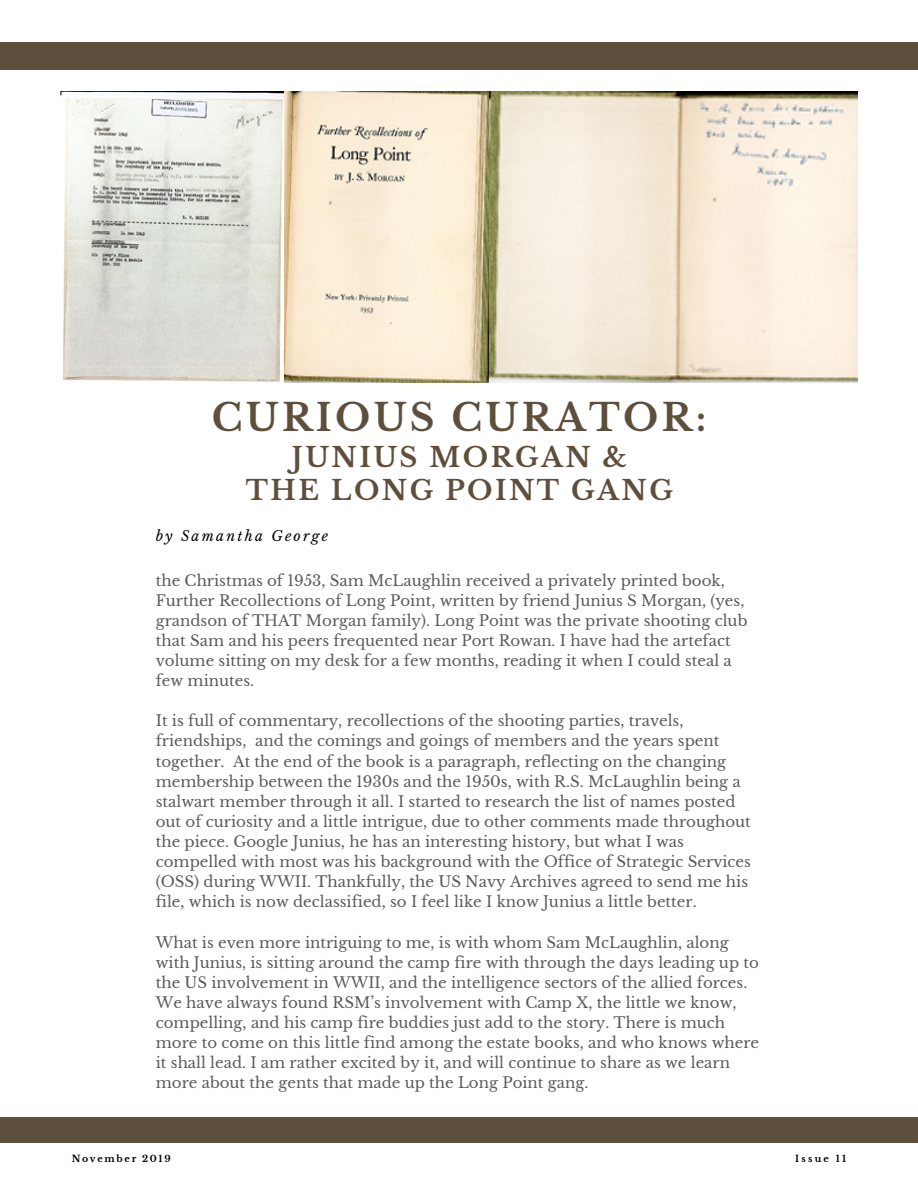
<style>
.page{position:relative;width:918px;height:1188px;background:#fff}
.page>*{position:absolute;margin:0;border:0;box-sizing:border-box;transform-origin:0 0}
.t1{font:700 37.35px "Libre Baskerville";letter-spacing:.09em;color:#5e4f3c}
.t2{font:700 27px/32.8px "Libre Baskerville";letter-spacing:.09em;color:#5e4f3c;text-align:center}
.t3{font:15px/20.1px "Libre Baskerville";color:#000}
.t4{font:italic 13.95px "Libre Baskerville";letter-spacing:.16em;color:#000}
.t5{font:700 9.3px "Libre Baskerville";letter-spacing:.18em;color:#000}
</style>
<div class="page">
<div style="left:0;top:1118px;width:918px;height:25px;background:#5e4f3c"></div>
<div style="left:0;top:42px;width:918px;height:27px;background:#5e4f3c"></div>
<img style="left:61px;top:92px;width:796px;height:290px">
<h1 class="t1" style="left:212px;top:395px;width:496px">CURIOUS CURATOR:</h1>
<h2 class="t2" style="left:246px;top:441px;width:429px">JUNIUS MORGAN &amp;<br>THE LONG POINT GANG</h2>
<p class="t4" style="left:156px;top:528px;width:174px">by Samantha George</p>
<p class="t3" style="left:156px;top:570px;width:593px">the Christmas of 1953, Sam McLaughlin received a privately printed book, Further Recollections of Long Point, written by friend Junius S Morgan, (yes, grandson of THAT Morgan family). Long Point was the private shooting club that Sam and his peers frequented near Port Rowan. I have had the artefact volume sitting on my desk for a few months, reading it when I could steal a few minutes.</p>
<p class="t3" style="left:156px;top:711px;width:597px">It is full of commentary, recollections of the shooting parties, travels, friendships, and the comings and goings of members and the years spent together. At the end of the book is a paragraph, reflecting on the changing membership between the 1930s and the 1950s, with R.S. McLaughlin being a stalwart member through it all. I started to research the list of names posted out of curiosity and a little intrigue, due to other comments made throughout the piece. Google Junius, he has an interesting history, but what I was compelled with most was his background with the Office of Strategic Services (OSS) during WWII. Thankfully, the US Navy Archives agreed to send me his file, which is now declassified, so I feel like I know Junius a little better.</p>
<p class="t3" style="left:156px;top:932px;width:605px">What is even more intriguing to me, is with whom Sam McLaughlin, along with Junius, is sitting around the camp fire with through the days leading up to the US involvement in WWII, and the intelligence sectors of the allied forces.<br>We have always found RSM’s involvement with Camp X, the little we know, compelling, and his camp fire buddies just add to the story. There is much more to come on this little find among the estate books, and who knows where it shall lead. I am rather excited by it, and will continue to share as we learn more about the gents that made up the Long Point gang.</p>
<p class="t5" style="left:72px;top:1153px;width:101px">November 2019</p>
<p class="t5" style="left:795px;top:1153px;width:53px">Issue 11</p>
</div>
